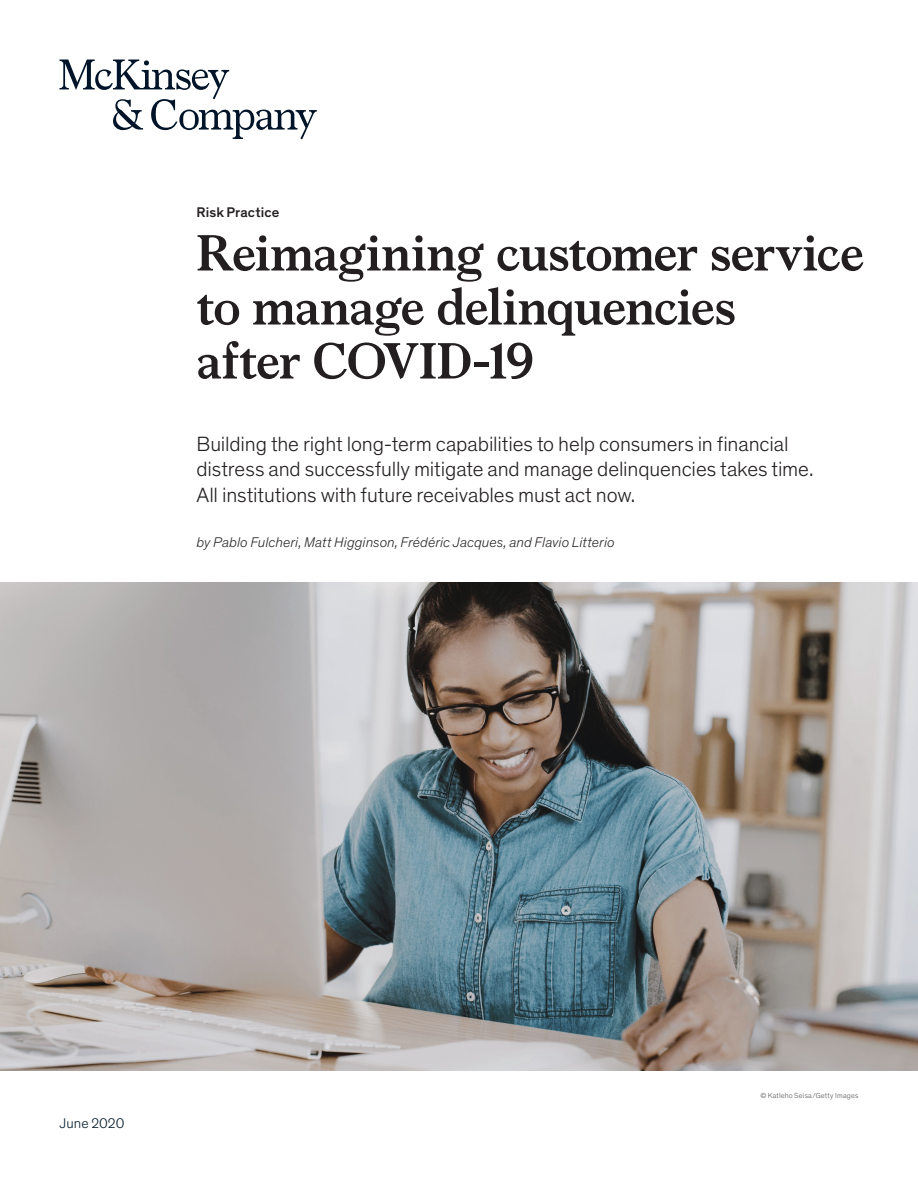
<style>
.page{position:relative;width:918px;height:1188px;background:#fff}
.page>*{position:absolute;margin:0;border:0;box-sizing:border-box;transform-origin:0 0}
.Title_of_article-dee{font:700 51px/54px "Bower";letter-spacing:-.01em;color:#231f20}
.Standfirst-Dek_McKin{font:300 21px/25.5px "Mc Kinsey Sans";letter-spacing:-.005em;color:#231f20}
.Author_byline{font:italic 300 14.25px "Mc Kinsey Sans";letter-spacing:.005em;color:#231f20}
.Eyebrow{font:500 14.25px "Mc Kinsey Sans";letter-spacing:.005em;color:#231f20}
.Cover_date_-_Deep_bl{font:300 14.25px "Mc Kinsey Sans";letter-spacing:.005em;color:#051c2c}
.Art_Photo_credit{font:300 7.5px "Mc Kinsey Sans";letter-spacing:.02em;color:#57585a}
</style>
<div class="page">
<img style="left:0;top:582px;width:918px;height:488px">
<svg style="left:60px;top:60px;width:257px;height:79px"></svg>
<p class="Eyebrow" style="left:197px;top:201px;width:84px">Risk Practice</p>
<p class="Title_of_article-dee" style="left:197px;top:222px;width:669px">Reimagining customer service to manage delinquencies<br>after COVID-19</p>
<p class="Standfirst-Dek_McKin" style="left:197px;top:430px;width:618px">Building the right long-term capabilities to help consumers in financial distress and successfully mitigate and manage delinquencies takes time.<br>All institutions with future receivables must act now.</p>
<p class="Author_byline" style="left:197px;top:532px;width:420px">by Pablo Fulcheri, Matt Higginson, Frédéric Jacques, and Flavio Litterio</p>
<p class="Cover_date_-_Deep_bl" style="left:60px;top:1113px;width:66px">June 2020</p>
<p class="Art_Photo_credit" style="left:760px;top:1090px;width:100px">© Katleho Seisa/Getty Images</p>
</div>
